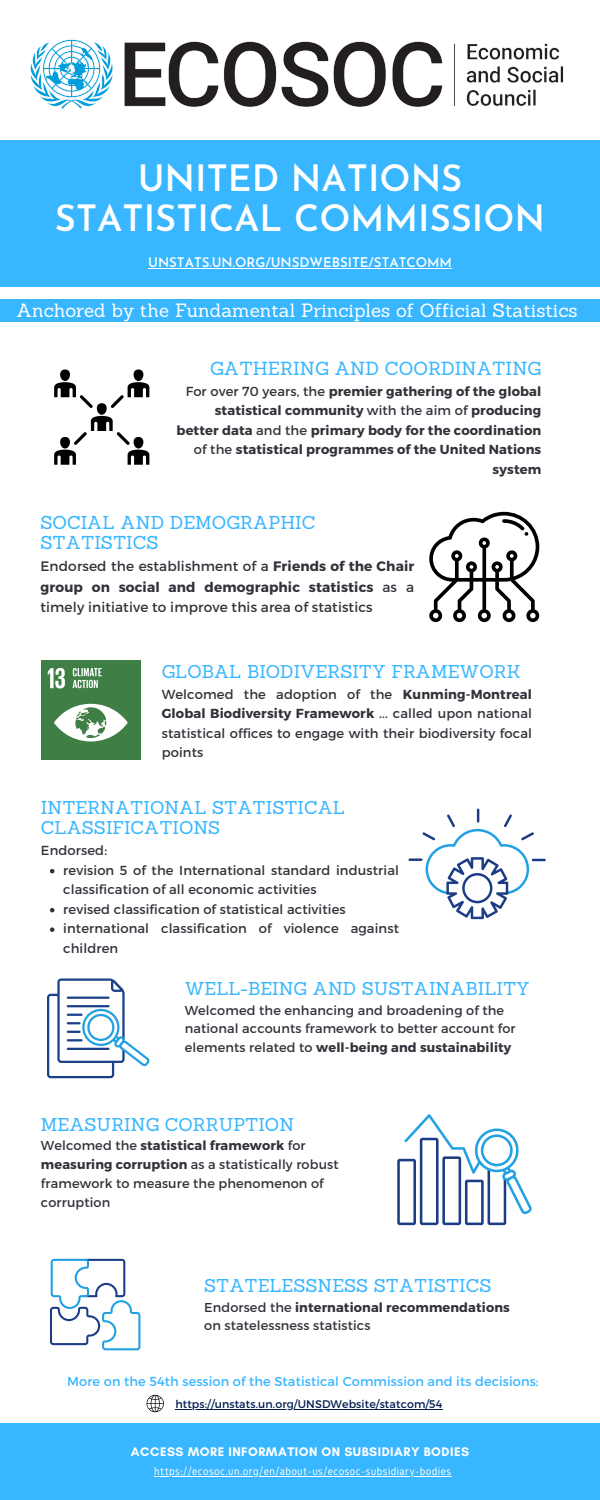
<style>
.page{position:relative;width:600px;height:1500px;background:#fff}
.page>*{position:absolute;margin:0;border:0;box-sizing:border-box;transform-origin:0 0}
.t1{font:600 36.3px/39.8px "Josefin Sans";color:#fff;text-align:center}
.t2{font:18.7px "Sanchez";color:#fff}
.t3{font:18.5px "Sanchez";color:#38b6ff}
.t4{font:18.2px/20.2px "Sanchez";color:#38b6ff}
.t5{font:18.1px/20.2px "Sanchez";color:#38b6ff}
.t6{font:13.7px/20.2px "Montserrat";letter-spacing:.01em;color:#34313a;text-align:justify}
.t7{font:600 13.3px "Josefin Sans";color:#fff}
.t8{font:13.1px/19.5px "Montserrat";letter-spacing:.01em;color:#34313a}
.t9{font:700 13.1px/19.5px "Montserrat";letter-spacing:.01em;color:#34313a;text-align:right}
.t10{font:12.9px/18.8px "Montserrat";letter-spacing:.01em;color:#34313a}
.t11{font:12.9px "Montserrat";letter-spacing:.01em;color:#38b6ff}
.t12{font:700 12.7px "Glacial Indifference";letter-spacing:.04em;color:#fff}
.t13{font:11.6px "Gidole";letter-spacing:.04em;color:#fff}
.t14{font:11px "Montserrat";letter-spacing:.01em;color:#011c50}
.s1{font-weight:400}
.s2{font-weight:700}
</style>
<div class="page">
<div style="left:0;top:140px;width:600px;height:146px;background:#38b6ff"></div>
<div style="left:0;top:1423px;width:600px;height:77px;background:#38b6ff"></div>
<img style="left:30px;top:39px;width:534px;height:70px">
<svg style="left:54px;top:369px;width:95px;height:96px"></svg>
<div style="left:0;top:299px;width:600px;height:22px;background:#38b6ff"></div>
<div style="left:41px;top:660px;width:100px;height:99px;background:#3f7e44"></div>
<svg style="left:48px;top:668px;width:80px;height:73px"></svg>
<svg style="left:47px;top:978px;width:103px;height:100px"></svg>
<hr style="left:175px;top:1409px;width:267px;height:1px;background:#011c50">
<svg style="left:146px;top:1395px;width:18px;height:18px"></svg>
<svg style="left:429px;top:512px;width:110px;height:110px"></svg>
<svg style="left:409px;top:809px;width:137px;height:110px"></svg>
<svg style="left:397px;top:1114px;width:135px;height:111px"></svg>
<svg style="left:50px;top:1259px;width:90px;height:91px"></svg>
<hr style="left:148px;top:268px;width:304px;height:1px;background:#fff">
<hr style="left:154px;top:1476px;width:298px;height:1px;background:#fff">
<svg style="left:50px;top:869px;width:4px;height:4px"></svg>
<svg style="left:50px;top:908px;width:4px;height:4px"></svg>
<svg style="left:50px;top:927px;width:4px;height:5px"></svg>
<p class="t1" style="left:55px;top:162px;width:492px">UNITED NATIONS<br>STATISTICAL COMMISSION</p>
<p class="t7" style="left:148px;top:257px;width:305px">UNSTATS.UN.ORG/UNSDWEBSITE/STATCOMM</p>
<p class="t2" style="left:16px;top:298px;width:563px">Anchored by the Fundamental Principles of Official Statistics</p>
<p class="t3" style="left:210px;top:356px;width:333px">GATHERING AND COORDINATING</p>
<p class="t9" style="left:177px;top:381px;width:366px"><span class="s1">For over 70 years, the</span> premier gathering of the global statistical community <span class="s1">with the aim of</span> producing better data <span class="s1">and the</span> primary body for the coordination <span class="s1">of the</span> statistical programmes of the United Nations system</p>
<p class="t4" style="left:40px;top:512px;width:277px">SOCIAL AND DEMOGRAPHIC<br>STATISTICS</p>
<p class="t6" style="left:40px;top:556px;width:375px">Endorsed the establishment of a <span class="s2">Friends of the Chair group on social and demographic statistics</span> as a timely initiative to improve this area of statistics</p>
<p class="t5" style="left:162px;top:661px;width:360px">GLOBAL BIODIVERSITY FRAMEWORK</p>
<p class="t8" style="left:162px;top:684px;width:372px;text-align:justify">Welcomed the adoption of the <span class="s2">Kunming-Montreal Global Biodiversity Framework</span> ... called upon national statistical offices to engage with their biodiversity focal points</p>
<p class="t5" style="left:41px;top:797px;width:306px">INTERNATIONAL STATISTICAL<br>CLASSIFICATIONS</p>
<p class="t8" style="left:63px;top:860px;width:337px">revision 5 of the International standard industrial classification of all economic activities</p>
<p class="t8" style="left:63px;top:899px;width:284px">revised classification of statistical activities</p>
<p class="t8" style="left:63px;top:918px;width:337px">international classification of violence against children</p>
<p class="t8" style="left:41px;top:840px;width:68px">Endorsed:</p>
<p class="t5" style="left:185px;top:978px;width:347px">WELL-BEING AND SUSTAINABILITY</p>
<p class="t10" style="left:185px;top:1000px;width:332px">Welcomed the enhancing and broadening of the national accounts framework to better account for elements related to <span class="s2">well-being and sustainability</span></p>
<p class="t5" style="left:41px;top:1114px;width:255px">MEASURING CORRUPTION</p>
<p class="t10" style="left:41px;top:1136px;width:299px">Welcomed the <span class="s2">statistical framework</span> for <span class="s2">measuring corruption</span> as a statistically robust framework to measure the phenomenon of corruption</p>
<p class="t5" style="left:204px;top:1275px;width:289px">STATELESSNESS STATISTICS</p>
<p class="t10" style="left:204px;top:1297px;width:307px">Endorsed the <span class="s2">international recommendations </span>on statelessness statistics</p>
<p class="t11" style="left:67px;top:1373px;width:473px">More on the 54th session of the Statistical Commission and its decisions:</p>
<p class="t14" style="left:175px;top:1397px;width:269px">https://unstats.un.org/UNSDWebsite/statcom/54</p>
<p class="t12" style="left:131px;top:1444px;width:340px">ACCESS MORE INFORMATION ON SUBSIDIARY BODIES</p>
<p class="t13" style="left:154px;top:1465px;width:298px">https://ecosoc.un.org/en/about-us/ecosoc-subsidiary-bodies</p>
</div>
